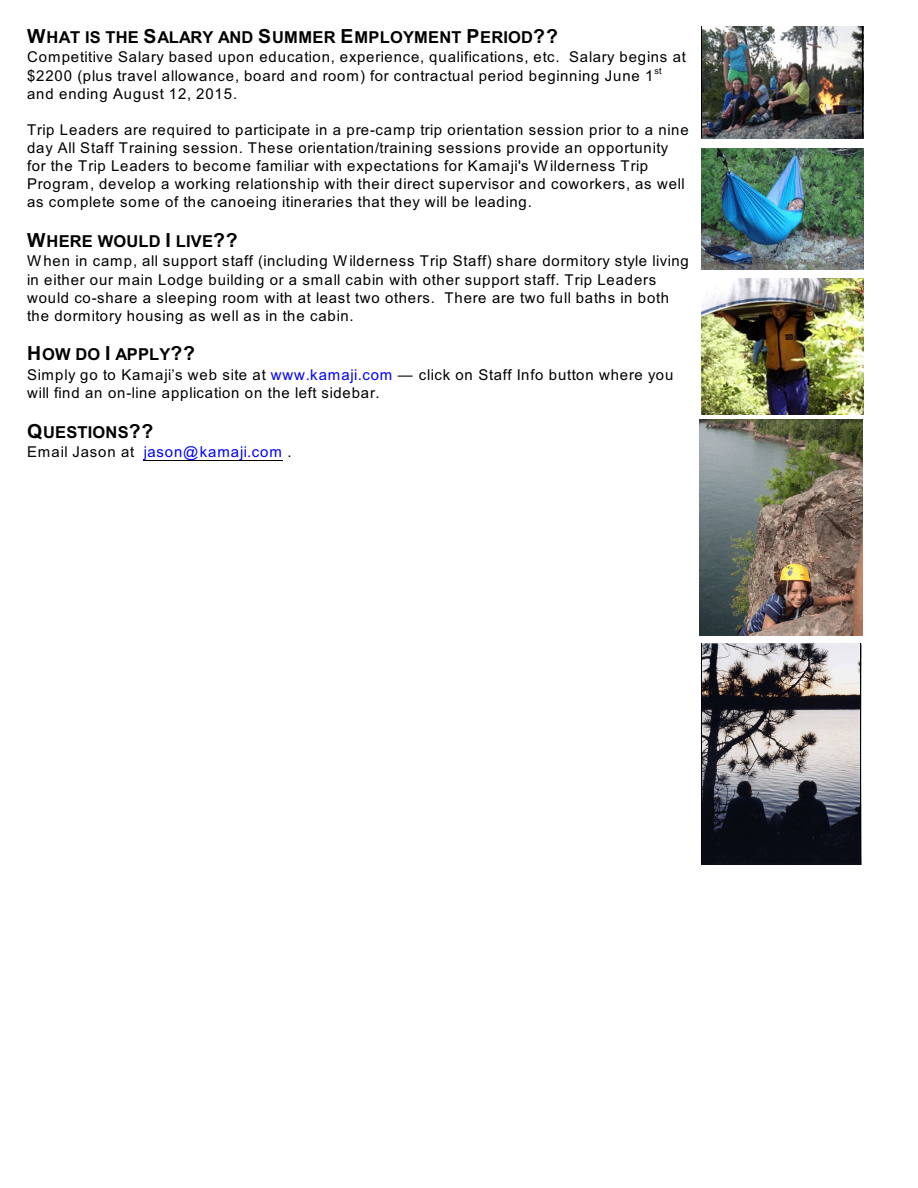
<style>
.page{position:relative;width:918px;height:1188px;background:#fff}
.page>*{position:absolute;margin:0;border:0;box-sizing:border-box;transform-origin:0 0}
.t1{font:700 16.5px "Arial";letter-spacing:.01em;color:#000}
.t2{font:15px/18.1px "Arial";letter-spacing:.06em;color:#000}
.t3{font:15px "Arial";letter-spacing:.06em;color:#00f}
.t4{font:9px "Arial";color:#000}
.s1{font-size:19.5px}
.s2{color:#00f}
.s3{color:#000}
</style>
<div class="page">
<img style="left:701px;top:643px;width:160px;height:222px">
<img style="left:701px;top:27px;width:162px;height:111px">
<hr style="left:144px;top:460px;width:139px;height:1px;background:#000">
<img style="left:701px;top:148px;width:162px;height:122px">
<img style="left:701px;top:278px;width:162px;height:136px">
<img style="left:700px;top:420px;width:162px;height:215px">
<p class="t1" style="left:27px;top:31px;width:532px"><span class="s1">W</span>HAT IS THE <span class="s1">S</span>ALARY AND <span class="s1">S</span>UMMER <span class="s1">E</span>MPLOYMENT <span class="s1">P</span>ERIOD<span class="s1">??</span></p>
<p class="t2" style="left:27px;top:50px;width:660px">Competitive Salary based upon education, experience, qualifications, etc. Salary begins at $2200 (plus travel allowance, board and room) for contractual period beginning June 1</p>
<p class="t4" style="left:654px;top:67px;width:9px">st</p>
<p class="t2" style="left:27px;top:86px;width:212px">and ending August 12, 2015.</p>
<p class="t2" style="left:27px;top:122px;width:663px">Trip Leaders are required to participate in a pre-camp trip orientation session prior to a nine day All Staff Training session. These orientation/training sessions provide an opportunity for the Trip Leaders to become familiar with expectations for Kamaji's Wilderness Trip Program, develop a working relationship with their direct supervisor and coworkers, as well as complete some of the canoeing itineraries that they will be leading.</p>
<p class="t1" style="left:27px;top:235px;width:212px"><span class="s1">W</span>HERE WOULD <span class="s1">I</span> LIVE<span class="s1">??</span></p>
<p class="t2" style="left:27px;top:253px;width:663px">When in camp, all support staff (including Wilderness Trip Staff) share dormitory style living in either our main Lodge building or a small cabin with other support staff. Trip Leaders would co-share a sleeping room with at least two others. There are two full baths in both the dormitory housing as well as in the cabin.</p>
<p class="t1" style="left:27px;top:348px;width:170px"><span class="s1">H</span>OW DO <span class="s1">I</span> APPLY<span class="s1">??</span></p>
<p class="t2" style="left:27px;top:367px;width:648px">Simply go to Kamaji’s web site at <span class="s2">www.kamaji.com</span> — click on Staff Info button where you will find an on-line application on the left sidebar.</p>
<p class="t1" style="left:27px;top:426px;width:128px"><span class="s1">Q</span>UESTIONS<span class="s1">??</span></p>
<p class="t3" style="left:27px;top:446px;width:266px"><span class="s3">Email Jason at</span> jason@kamaji.com <span class="s3">.</span></p>
</div>
